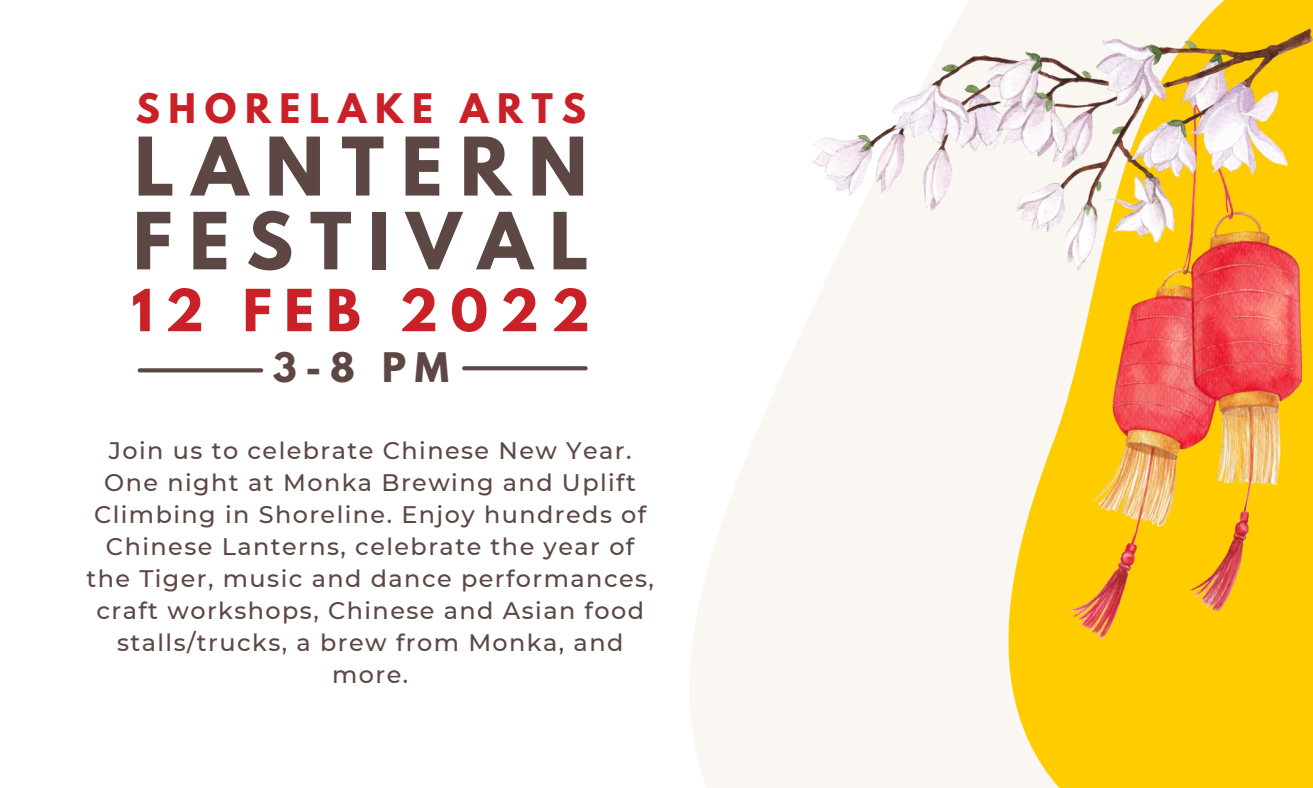
<style>
.page{position:relative;width:1313px;height:788px;background:#fff}
.page>*{position:absolute;margin:0;border:0;box-sizing:border-box;transform-origin:0 0}
.t1{font:700 71.4px "League Spartan";letter-spacing:.24em;color:#5d4744}
.t2{font:700 69.65px "League Spartan";letter-spacing:.24em;color:#5d4744}
.t3{font:700 51.45px "League Spartan";letter-spacing:.24em;color:#ca2027}
.t4{font:700 36.05px "League Spartan";letter-spacing:.24em;color:#ca2027}
.t5{font:700 36.05px "League Spartan";color:#5d4744}
.t6{font:500 23.8px/31.8px "Montserrat";letter-spacing:.06em;color:#5d4744;text-align:center}
</style>
<div class="page">
<svg style="left:528px;top:313px;width:409px;height:474px"></svg>
<svg style="left:937px;top:0;width:375px;height:787px;fill:#fc0"></svg>
<img style="left:811px;top:29px;width:501px;height:609px">
<svg style="left:140px;top:368px;width:121px;height:4px"></svg>
<svg style="left:464px;top:366px;width:121px;height:4px"></svg>
<h3 class="t4" style="left:136px;top:91px;width:452px">SHORELAKE ARTS</h3>
<h1 class="t1" style="left:134px;top:131px;width:454px">LANTERN</h1>
<h2 class="t2" style="left:133px;top:207px;width:457px">FESTIVAL</h2>
<h3 class="t3" style="left:132px;top:285px;width:460px">12 FEB 2022</h3>
<h3 class="t5" style="left:273px;top:350px;width:177px">3-8 PM</h3>
<p class="t6" style="left:86px;top:435px;width:569px">Join us to celebrate Chinese New Year.<br>One night at Monka Brewing and Uplift Climbing in Shoreline. Enjoy hundreds of Chinese Lanterns, celebrate the year of the Tiger, music and dance performances, craft workshops, Chinese and Asian food stalls/trucks, a brew from Monka, and more.</p>
</div>
